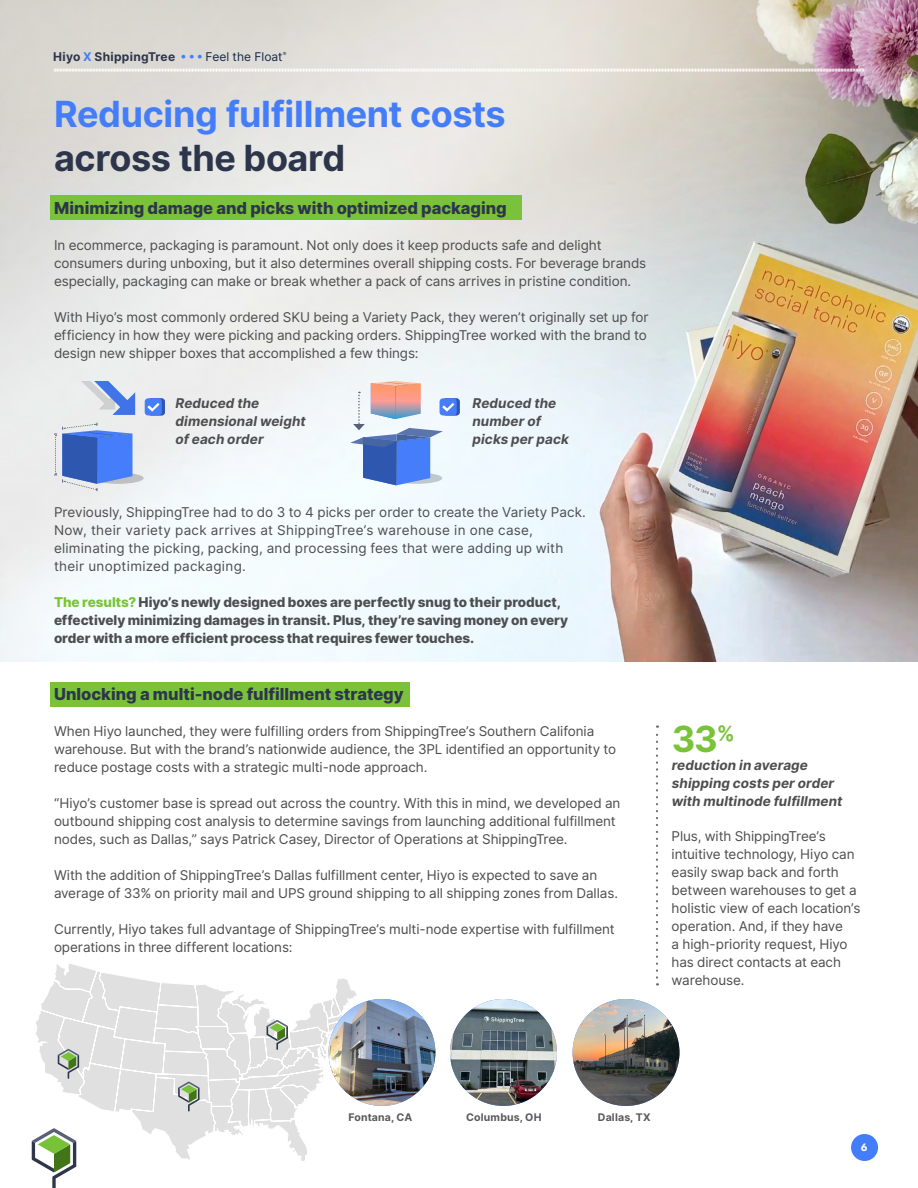
<style>
.page{position:relative;width:918px;height:1188px;background:#fff}
.page>*{position:absolute;margin:0;border:0;box-sizing:border-box;transform-origin:0 0}
.t1{font:700 36px "Inter";letter-spacing:-.01em;color:#447dfa}
.t2{font:700 36px "Inter";letter-spacing:-.01em;color:#2d354b}
.t3{font:700 36px "Inter";color:#79c239}
.t4{font:800 16.5px "Inter";color:#2d354b}
.t5{font:13.5px/18px "Inter";letter-spacing:-.005em;color:#4d4d4f}
.t6{font:13.5px/18px "Inter";letter-spacing:.015em;color:#4d4d4f}
.t7{font:800 13.5px/18px "Inter";letter-spacing:-.005em;color:#4d4d4f}
.t8{font:italic 700 13.5px/18px "Inter";letter-spacing:.005em;color:#4d4d4f}
.t9{font:700 12px "Inter";letter-spacing:.02em;color:#2d354b}
.t10{font:700 10.5px "Inter";letter-spacing:.015em;color:#58595b}
.t11{font:700 10.5px "Avenir Next";color:#fff}
.t12{font:700 4.35px "Inter";color:#142a46}
.s1{color:#447dfa}
.s2{font-weight:400;color:#142a46}
.s3{color:#79c239}
</style>
<div class="page">
<img style="left:0;top:0;width:918px;height:662px">
<div style="left:50px;top:195px;width:472px;height:25px;background:#79c239"></div>
<div style="left:50px;top:682px;width:359px;height:25px;background:#79c239"></div>
<svg style="left:54px;top:68px;width:810px;height:4px"></svg>
<div style="left:851px;top:1134px;width:27px;height:27px;background:#447dfa;border-radius:50%"></div>
<div style="left:148px;top:398px;width:17px;height:17px;background:#2e57b0;border-radius:3px"></div>
<div style="left:145px;top:398px;width:17px;height:17px;background:#457dfa;border-radius:3px"></div>
<svg style="left:147px;top:403px;width:13px;height:9px"></svg>
<div style="left:443px;top:398px;width:17px;height:17px;background:#2e57b0;border-radius:3px"></div>
<div style="left:440px;top:398px;width:17px;height:17px;background:#457dfa;border-radius:3px"></div>
<svg style="left:81px;top:381px;width:54px;height:34px;background:#b1c2e6"></svg>
<img style="left:450px;top:999px;width:107px;height:107px;border-radius:53px">
<img style="left:573px;top:999px;width:107px;height:107px;border-radius:53px">
<svg style="left:93px;top:473px;width:51px;height:11px"></svg>
<svg style="left:54px;top:423px;width:78px;height:68px;background:#7897dc"></svg>
<svg style="left:350px;top:381px;width:104px;height:104px"></svg>
<svg style="left:656px;top:725px;width:2px;height:261px"></svg>
<svg style="left:32px;top:963px;width:325px;height:225px"></svg>
<img style="left:328px;top:999px;width:107px;height:107px;border-radius:53px">
<p class="t9" style="left:53px;top:47px;width:231px">Hiyo <span class="s1">X</span> ShippingTree <span class="s1">• • •</span> <span class="s2">Feel the Float</span></p>
<p class="t12" style="left:283px;top:50px;width:5px">®</p>
<h1 class="t1" style="left:54px;top:88px;width:453px">Reducing fulfillment costs</h1>
<h1 class="t2" style="left:54px;top:131px;width:293px">across the board</h1>
<p class="t4" style="left:54px;top:195px;width:454px">Minimizing damage and picks with optimized packaging</p>
<p class="t5" style="left:54px;top:236px;width:594px">In ecommerce, packaging is paramount. Not only does it keep products safe and delight consumers during unboxing, but it also determines overall shipping costs. For beverage brands especially, packaging can make or break whether a pack of cans arrives in pristine condition.</p>
<p class="t5" style="left:54px;top:308px;width:596px">With Hiyo’s most commonly ordered SKU being a Variety Pack, they weren’t originally set up for efficiency in how they were picking and packing orders. ShippingTree worked with the brand to design new shipper boxes that accomplished a few things:</p>
<p class="t8" style="left:176px;top:394px;width:132px">Reduced the dimensional weight of each order</p>
<p class="t8" style="left:472px;top:394px;width:98px">Reduced the number of picks per pack</p>
<p class="t6" style="left:54px;top:503px;width:533px">Previously, ShippingTree had to do 3 to 4 picks per order to create the Variety Pack.<br>Now, their variety pack arrives at ShippingTree’s warehouse in one case, eliminating the picking, packing, and processing fees that were adding up with their unoptimized packaging.</p>
<p class="t7" style="left:54px;top:593px;width:516px"><span class="s3">The results?</span> Hiyo’s newly designed boxes are perfectly snug to their product, effectively minimizing damages in transit. Plus, they’re saving money on every order with a more efficient process that requires fewer touches.</p>
<p class="t4" style="left:54px;top:681px;width:351px">Unlocking a multi-node fulfillment strategy</p>
<p class="t5" style="left:54px;top:722px;width:564px">When Hiyo launched, they were fulfilling orders from ShippingTree’s Southern Califonia warehouse. But with the brand’s nationwide audience, the 3PL identified an opportunity to reduce postage costs with a strategic multi-node approach.</p>
<p class="t5" style="left:54px;top:794px;width:568px">“Hiyo’s customer base is spread out across the country. With this in mind, we developed an outbound shipping cost analysis to determine savings from launching additional fulfillment nodes, such as Dallas,” says Patrick Casey, Director of Operations at ShippingTree.</p>
<p class="t5" style="left:54px;top:866px;width:566px">With the addition of ShippingTree’s Dallas fulfillment center, Hiyo is expected to save an average of 33% on priority mail and UPS ground shipping to all shipping zones from Dallas.</p>
<p class="t5" style="left:54px;top:920px;width:562px">Currently, Hiyo takes full advantage of ShippingTree’s multi-node expertise with fulfillment operations in three different locations:</p>
<h1 class="t3" style="left:672px;top:712px;width:64px">33<sup>%</sup></h1>
<p class="t8" style="left:672px;top:756px;width:172px">reduction in average shipping costs per order with multinode fulfillment</p>
<p class="t5" style="left:672px;top:827px;width:190px">Plus, with ShippingTree’s intuitive technology, Hiyo can easily swap back and forth between warehouses to get a holistic view of each location’s operation. And, if they have<br>a high-priority request, Hiyo has direct contacts at each warehouse.</p>
<p class="t10" style="left:348px;top:1110px;width:65px">Fontana, CA</p>
<p class="t10" style="left:466px;top:1110px;width:77px">Columbus, OH</p>
<p class="t10" style="left:598px;top:1110px;width:54px">Dallas, TX</p>
<p class="t11" style="left:861px;top:1138px;width:8px">6</p>
</div>
